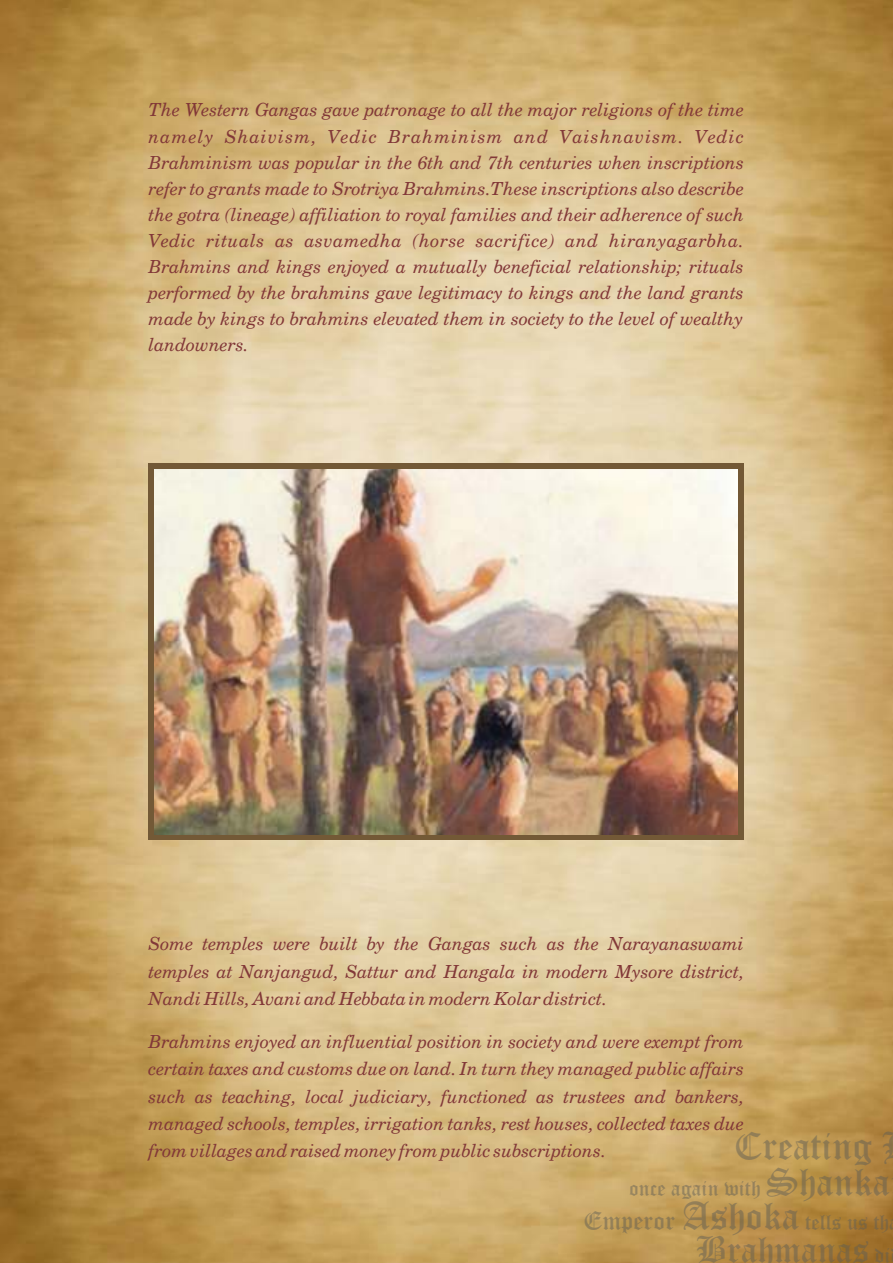
<style>
.page{position:relative;width:893px;height:1263px;background:#fff}
.page>*{position:absolute;margin:0;border:0;box-sizing:border-box;transform-origin:0 0}
.t1{font:39px "Old English Text";color:rgb(97 94 84/.5)}
.t2{font:36.75px "Old English Text";color:rgb(97 94 84/.5)}
.t3{font:21.6px/34.3px "Old English Text";color:rgb(97 94 84/.5);text-align:right}
.t4{font:italic 18px/26.1px "Century Schlbk Cyrillic BT";color:#823838;text-align:justify}
.s1{font-size:39px}
.s2{font-size:25.95px}
.s3{font-size:21.6px}
</style>
<div class="page">
<img style="left:0;top:0;width:893px;height:1263px">
<div style="left:149px;top:463px;width:595px;height:377px;background:#735936"></div>
<img style="left:155px;top:469px;width:583px;height:365px">
<p class="t4" style="left:149px;top:99px;width:597px">The Western Gangas gave patronage to all the major religions of the time namely Shaivism, Vedic Brahminism and Vaishnavism. Vedic Brahminism was popular in the 6th and 7th centuries when inscriptions refer to grants made to Srotriya Brahmins.These inscriptions also describe the gotra (lineage) affiliation to royal families and their adherence of such Vedic rituals as asvamedha (horse sacrifice) and hiranyagarbha.<br>Brahmins and kings enjoyed a mutually beneficial relationship; rituals performed by the brahmins gave legitimacy to kings and the land grants made by kings to brahmins elevated them in society to the level of wealthy landowners.</p>
<p class="t4" style="left:149px;top:932px;width:597px;line-height:27.2px">Some temples were built by the Gangas such as the Narayanaswami temples at Nanjangud, Sattur and Hangala in modern Mysore district, Nandi Hills, Avani and Hebbata in modern Kolar district.</p>
<p class="t4" style="left:149px;top:1030px;width:597px;line-height:27.2px">Brahmins enjoyed an influential position in society and were exempt from certain taxes and customs due on land. In turn they managed public affairs such as teaching, local judiciary, functioned as trustees and bankers, managed schools, temples, irrigation tanks, rest houses, collected taxes due from villages and raised money from public subscriptions.</p>
<h1 class="t1" style="left:734px;top:1133px;width:140px">Creating</h1>
<p class="t3" style="left:584px;top:1172px;width:308px">once again with <span class="s1">Shanka<br></span><span class="s2">Emperor</span> <span class="s1">Ashoka</span> tells us th</p>
<h2 class="t2" style="left:696px;top:1238px;width:196px">Brahmanas <span class="s3">di</span></h2>
</div>
